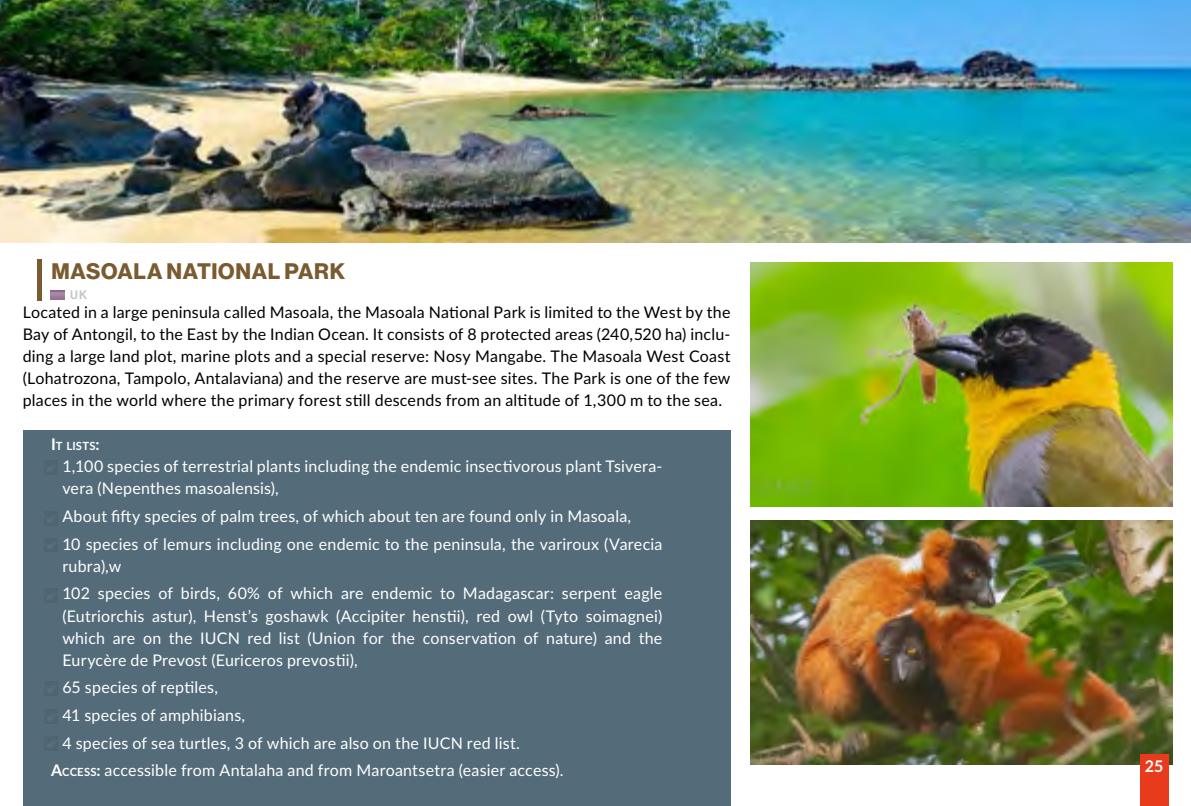
<style>
.page{position:relative;width:1191px;height:806px;background:#fff}
.page>*{position:absolute;margin:0;border:0;box-sizing:border-box;transform-origin:0 0}
.t1{font:700 22px "Neue Haas Display";letter-spacing:.03em;color:#7a5b31}
.t2{font:16px/22px "Lato";letter-spacing:.015em;color:#fff}
.t3{font:16px/22px "Lato";letter-spacing:.015em;color:#000;text-align:justify}
.t4{font:700 16px "Lato";color:#fff}
.t5{font:12px "Neue Haas Display Mediu";color:#c6c6c6}
.t6{font:700 11.2px "Lato";letter-spacing:.02em;color:#fff}
.s1{font-size:16px}
.s2{font-weight:700}
.s3{font-weight:700;font-size:11.2px}
</style>
<div class="page">
<hr style="left:0;top:226px;width:1px;height:416px;background:#1c3b4e">
<div style="left:23px;top:430px;width:707px;height:375px;background:#546c7a"></div>
<img style="left:0;top:0;width:1191px;height:242px">
<img style="left:750px;top:520px;width:422px;height:243px">
<img style="left:750px;top:262px;width:422px;height:244px">
<div style="left:37px;top:259px;width:5px;height:42px;background:#7a5b31"></div>
<img style="left:50px;top:290px;width:15px;height:9px">
<div style="left:1140px;top:754px;width:28px;height:51px;background:#e73b1c"></div>
<h1 class="t1" style="left:51px;top:258px;width:295px">MASOALA NATIONAL PARK</h1>
<p class="t3" style="left:23px;top:300px;width:709px">Located in a large peninsula called Masoala, the Masoala National Park is limited to the West by the Bay of Antongil, to the East by the Indian Ocean. It consists of 8 protected areas (240,520 ha) inclu&shy;ding a large land plot, marine plots and a special reserve: Nosy Mangabe. The Masoala West Coast (Lohatrozona, Tampolo, Antalaviana) and the reserve are must-see sites. The Park is one of the few places in the world where the primary forest still descends from an altitude of 1,300 m to the sea.</p>
<p class="t6" style="left:51px;top:437px;width:50px"><span class="s1">I</span>T LISTS<span class="s1">:</span></p>
<p class="t2" style="left:62px;top:454px;width:601px">1,100 species of terrestrial plants including the endemic insectivorous plant Tsivera&shy;vera (Nepenthes masoalensis),</p>
<p class="t2" style="left:62px;top:501px;width:601px;line-height:27.6px">About fifty species of palm trees, of which about ten are found only in Masoala,<br>10 species of lemurs including one endemic to the peninsula, the variroux (Varecia</p>
<p class="t2" style="left:62px;top:551px;width:601px;line-height:27.6px">rubra),w<br>102 species of birds, 60% of which are endemic to Madagascar: serpent eagle</p>
<p class="t2" style="left:62px;top:603px;width:601px;text-align:justify">(Eutriorchis astur), Henst’s goshawk (Accipiter henstii), red owl (Tyto soimagnei) which are on the IUCN red list (Union for the conservation of nature) and the Eurycère de Prevost (Euriceros prevostii),</p>
<p class="t2" style="left:62px;top:675px;width:157px">65 species of reptiles,</p>
<p class="t2" style="left:62px;top:703px;width:184px">41 species of amphibians,</p>
<p class="t2" style="left:62px;top:730px;width:459px">4 species of sea turtles, 3 of which are also on the IUCN red list.</p>
<p class="t2" style="left:51px;top:758px;width:514px"><span class="s2">A</span><span class="s3">CCESS</span><span class="s2">:</span> accessible from Antalaha and from Maroantsetra (easier access).</p>
<p class="t5" style="left:70px;top:288px;width:18px">UK</p>
<p class="t4" style="left:1144px;top:754px;width:20px">25</p>
</div>
